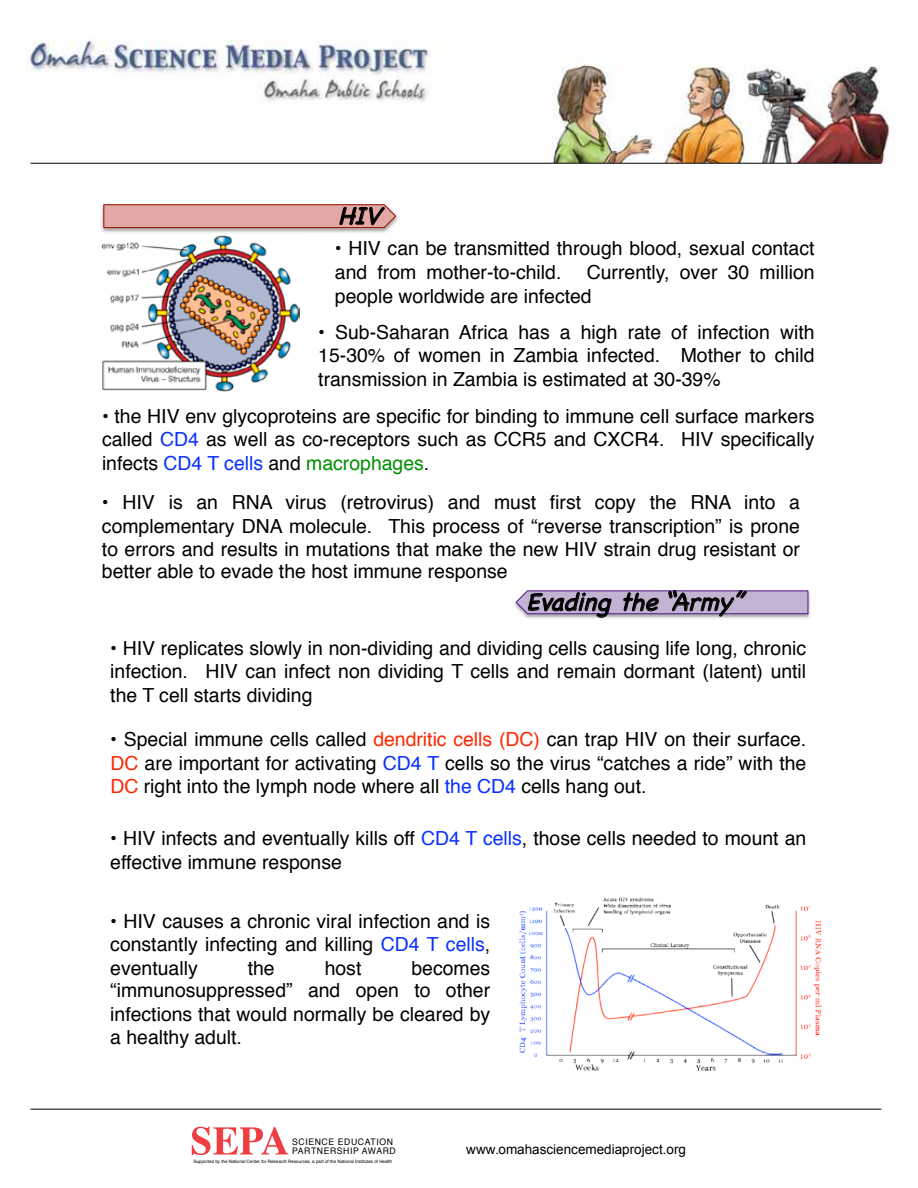
<style>
.page{position:relative;width:918px;height:1188px;background:#fff}
.page>*{position:absolute;margin:0;border:0;box-sizing:border-box;transform-origin:0 0}
.t1{font:italic 24.9px "Chalkboard";color:#000}
.t2{font:19.35px/23.5px "Helvetica";color:#000;text-align:justify}
.t3{font:13.5px "Arial";color:#000}
.t4{font:9px/9px "Helvetica";letter-spacing:.07em;color:#000;scale:.96 1}
.t5{font:4.5px "Helvetica";color:#000}
.s1{color:#0a31ff}
.s2{color:#008f00}
.s3{color:#ff2700}
</style>
<div class="page">
<img style="left:25px;top:40px;width:865px;height:123px">
<svg style="left:192px;top:1127px;width:96px;height:28px"></svg>
<hr style="left:31px;top:1109px;width:850px;height:1px;background:#000">
<hr style="left:31px;top:163px;width:850px;height:1px;background:#000">
<svg style="left:103px;top:204px;width:294px;height:29px;background:#d2a09c"></svg>
<svg style="left:515px;top:590px;width:294px;height:29px;background:#a598b4"></svg>
<img style="left:101px;top:235px;width:198px;height:157px">
<img style="left:519px;top:897px;width:303px;height:174px">
<p class="t1" style="left:338px;top:202px;width:51px">HIV</p>
<p class="t2" style="left:335px;top:239px;width:481px">• HIV can be transmitted through blood, sexual contact and from mother-to-child.</p>
<p class="t2" style="left:335px;top:262px;width:481px;text-indent:252px">Currently, over 30 million people worldwide are infected</p>
<p class="t2" style="left:318px;top:322px;width:498px">• Sub-Saharan Africa has a high rate of infection with 15-30% of women in Zambia infected. Mother to child transmission in Zambia is estimated at 30-39%</p>
<p class="t2" style="left:102px;top:406px;width:714px">• the HIV env glycoproteins are specific for binding to immune cell surface markers called <span class="s1">CD4</span> as well as co-receptors such as CCR5 and CXCR4. HIV specifically infects <span class="s1">CD4 T cells</span> and <span class="s2">macrophages</span>.</p>
<p class="t2" style="left:102px;top:492px;width:700px;line-height:23.1px">• HIV is an RNA virus (retrovirus) and must first copy the RNA into a complementary DNA molecule. This process of “reverse transcription” is prone to errors and results in mutations that make the new HIV strain drug resistant or better able to evade the host immune response</p>
<p class="t1" style="left:526px;top:588px;width:226px">Evading the “Army”</p>
<p class="t2" style="left:110px;top:638px;width:697px">• HIV replicates slowly in non-dividing and dividing cells causing life long, chronic infection. HIV can infect non dividing T cells and remain dormant (latent) until the T cell starts dividing</p>
<p class="t2" style="left:110px;top:730px;width:698px">• Special immune cells called <span class="s3">dendritic cells (DC)</span> can trap HIV on their surface.<br><span class="s3">DC</span> are important for activating <span class="s1">CD4 T</span> cells so the virus “catches a ride” with the <span class="s3">DC</span> right into the lymph node where all <span class="s1">the CD4</span> cells hang out.</p>
<p class="t2" style="left:110px;top:829px;width:697px">• HIV infects and eventually kills off <span class="s1">CD4 T cells</span>, those cells needed to mount an effective immune response</p>
<p class="t2" style="left:110px;top:911px;width:381px">• HIV causes a chronic viral infection and is constantly infecting and killing <span class="s1">CD4 T cells</span>, eventually</p>
<p class="t2" style="left:110px;top:958px;width:381px;line-height:23.1px;text-indent:301px">becomes “immunosuppressed” and open to other infections that would normally be cleared by a healthy adult.</p>
<p class="t2" style="left:248px;top:958px;width:28px">the</p>
<p class="t2" style="left:325px;top:958px;width:38px">host</p>
<p class="t4" style="left:292px;top:1138px;width:105px">Sci ence Education<br>Partn ership</p>
<p class="t4" style="left:362px;top:1147px;width:37px">Awar d</p>
<p class="t5" style="left:193px;top:1158px;width:200px">Supported by the National Center for Research Resources, a part of the National Institutes of Health</p>
<p class="t3" style="left:466px;top:1141px;width:221px">www.omahasciencemediaproject.org</p>
</div>
